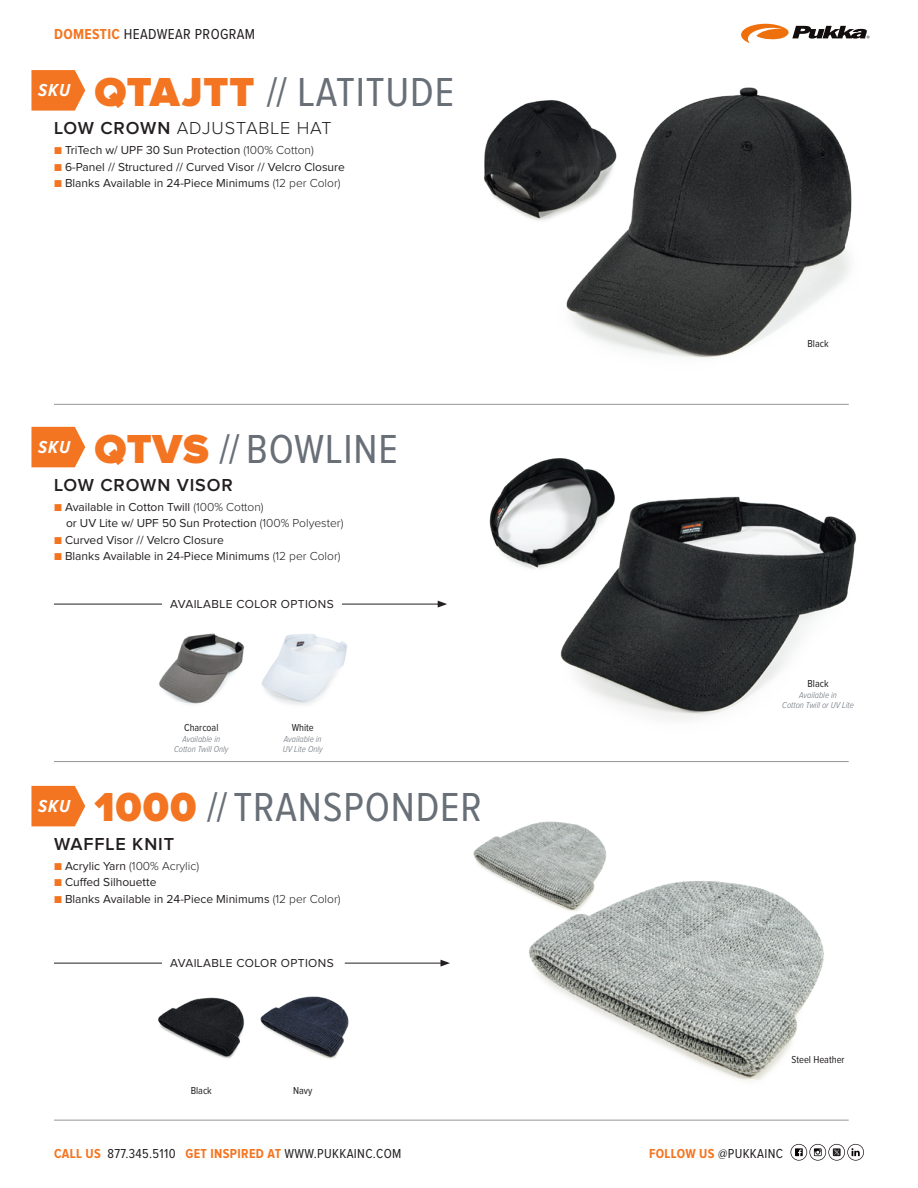
<style>
.page{position:relative;width:918px;height:1188px;background:#fff}
.page>*{position:absolute;margin:0;border:0;box-sizing:border-box;transform-origin:0 0}
.t1{font:42px "Proxima Nova Cond";letter-spacing:.02em;color:#686f77}
.t2{font:600 18px "Proxima Nova";letter-spacing:.05em;color:#231f20}
.t3{font:300 18px "Proxima Nova";letter-spacing:.05em;color:#231f20}
.t4{font:italic 700 18px "Proxima Nova Cond";letter-spacing:.05em;color:#fff}
.t5{font:15px "Proxima Nova Cond";letter-spacing:.025em;color:#231f20}
.t6{font:13.5px "Proxima Nova Cond";letter-spacing:.025em;color:#231f20}
.t7{font:12px/16.5px "Proxima Nova";color:#231f20}
.t8{font:12px "Proxima Nova";letter-spacing:.03em;color:#231f20}
.t9{font:300 12px "Proxima Nova";color:#231f20}
.t10{font:10.5px "Proxima Nova Cond";color:#231f20}
.t11{font:italic 300 9px/10.5px "Proxima Nova Cond";color:#686f77;text-align:center}
.s1{font-weight:700;color:#f47521}
.s2{font-family:"Proxima Nova";font-weight:900;color:#f47521}
.s3{font-weight:600}
.s4{font-family:"Proxima Nova Cond";color:#f47521}
.s5{font-weight:300}
.s6{font-family:"Proxima Nova Cond";font-weight:400;color:#f47521}
.s7{font-weight:400}
</style>
<div class="page">
<img style="left:260px;top:996px;width:89px;height:63px">
<img style="left:529px;top:880px;width:295px;height:201px">
<img style="left:473px;top:821px;width:153px;height:121px">
<img style="left:158px;top:997px;width:87px;height:62px">
<img style="left:484px;top:101px;width:50px;height:119px">
<svg style="left:791px;top:1144px;width:73px;height:17px"></svg>
<svg style="left:741px;top:24px;width:129px;height:19px"></svg>
<hr style="left:54px;top:404px;width:795px;height:1px;background:#939598">
<svg style="left:31px;top:70px;width:54px;height:41px;background:#f58439"></svg>
<hr style="left:54px;top:1120px;width:795px;height:1px;background:#939598">
<hr style="left:54px;top:963px;width:108px;height:1px;background:#231f20">
<hr style="left:345px;top:963px;width:98px;height:1px;background:#231f20">
<svg style="left:441px;top:960px;width:9px;height:7px"></svg>
<svg style="left:31px;top:786px;width:54px;height:40px;background:#f58236"></svg>
<img style="left:159px;top:633px;width:86px;height:72px">
<img style="left:261px;top:634px;width:86px;height:71px">
<hr style="left:342px;top:604px;width:98px;height:1px;background:#231f20">
<svg style="left:438px;top:601px;width:9px;height:7px"></svg>
<hr style="left:54px;top:761px;width:795px;height:1px;background:#939598">
<img style="left:560px;top:496px;width:297px;height:224px">
<hr style="left:54px;top:604px;width:108px;height:1px;background:#231f20">
<svg style="left:31px;top:427px;width:54px;height:40px;background:#f58236"></svg>
<img style="left:489px;top:458px;width:144px;height:131px">
<img style="left:534px;top:87px;width:318px;height:271px">
<p class="t5" style="left:54px;top:28px;width:203px"><span class="s1">DOMESTIC</span> HEADWEAR PROGRAM</p>
<p class="t4" style="left:38px;top:82px;width:33px">SKU</p>
<p class="t1" style="left:94px;top:73px;width:361px"><span class="s2">QTAJTT</span> // LATITUDE</p>
<p class="t3" style="left:54px;top:120px;width:279px"><span class="s3">LOW CROWN</span> ADJUSTABLE HAT</p>
<p class="t7" style="left:54px;top:142px;width:261px"><span class="s4">■</span> TriTech w/ UPF 30 Sun Protection <span class="s5">(100% Cotton)</span></p>
<p class="t7" style="left:54px;top:159px;width:292px"><span class="s4">■</span> 6-Panel // Structured // Curved Visor // Velcro Closure</p>
<p class="t7" style="left:54px;top:175px;width:288px"><span class="s4">■</span> Blanks Available in 24-Piece Minimums <span class="s5">(12 per Color)</span></p>
<p class="t4" style="left:38px;top:439px;width:33px">SKU</p>
<p class="t1" style="left:94px;top:430px;width:305px"><span class="s2">QTVS</span> // BOWLINE</p>
<p class="t2" style="left:54px;top:477px;width:180px">LOW CROWN VISOR</p>
<p class="t7" style="left:66px;top:499px;width:279px;text-indent:-12px"><span class="s4">■</span> Available in Cotton Twill <span class="s5">(100% Cotton)<br></span>or UV Lite w/ UPF 50 Sun Protection <span class="s5">(100% Polyester)</span></p>
<p class="t7" style="left:54px;top:532px;width:171px"><span class="s4">■</span> Curved Visor // Velcro Closure</p>
<p class="t7" style="left:54px;top:549px;width:288px"><span class="s4">■</span> Blanks Available in 24-Piece Minimums <span class="s5">(12 per Color)</span></p>
<p class="t8" style="left:170px;top:599px;width:165px">AVAILABLE COLOR OPTIONS</p>
<p class="t4" style="left:38px;top:798px;width:33px">SKU</p>
<p class="t10" style="left:184px;top:723px;width:36px">Charcoal</p>
<p class="t11" style="left:174px;top:734px;width:56px">Available in<br>Cotton Twill Only</p>
<p class="t10" style="left:292px;top:723px;width:24px">White</p>
<p class="t11" style="left:283px;top:734px;width:41px;text-align:left">Available in<br>UV Lite Only</p>
<p class="t1" style="left:94px;top:788px;width:389px"><span class="s2">1000</span> // TRANSPONDER</p>
<p class="t2" style="left:54px;top:836px;width:122px">WAFFLE KNIT</p>
<p class="t9" style="left:54px;top:860px;width:147px"><span class="s6">■</span> <span class="s7">Acrylic Yarn</span> (100% Acrylic)</p>
<p class="t7" style="left:54px;top:875px;width:104px"><span class="s4">■</span> Cuffed Silhouette</p>
<p class="t7" style="left:54px;top:891px;width:288px"><span class="s4">■</span> Blanks Available in 24-Piece Minimums <span class="s5">(12 per Color)</span></p>
<p class="t8" style="left:170px;top:958px;width:165px">AVAILABLE COLOR OPTIONS</p>
<p class="t10" style="left:191px;top:1086px;width:23px">Black</p>
<p class="t10" style="left:293px;top:1086px;width:21px">Navy</p>
<p class="t10" style="left:808px;top:339px;width:23px">Black</p>
<p class="t10" style="left:808px;top:679px;width:23px">Black</p>
<p class="t11" style="left:782px;top:690px;width:73px">Available in<br>Cotton Twill or UV Lite</p>
<p class="t10" style="left:792px;top:1055px;width:55px">Steel Heather</p>
<p class="t6" style="left:54px;top:1147px;width:349px"><span class="s1">CALL US</span> 877.345.5110 <span class="s1">GET INSPIRED AT</span> WWW.PUKKAINC.COM</p>
<p class="t6" style="left:649px;top:1147px;width:135px"><span class="s1">FOLLOW US</span> @PUKKAINC</p>
</div>
